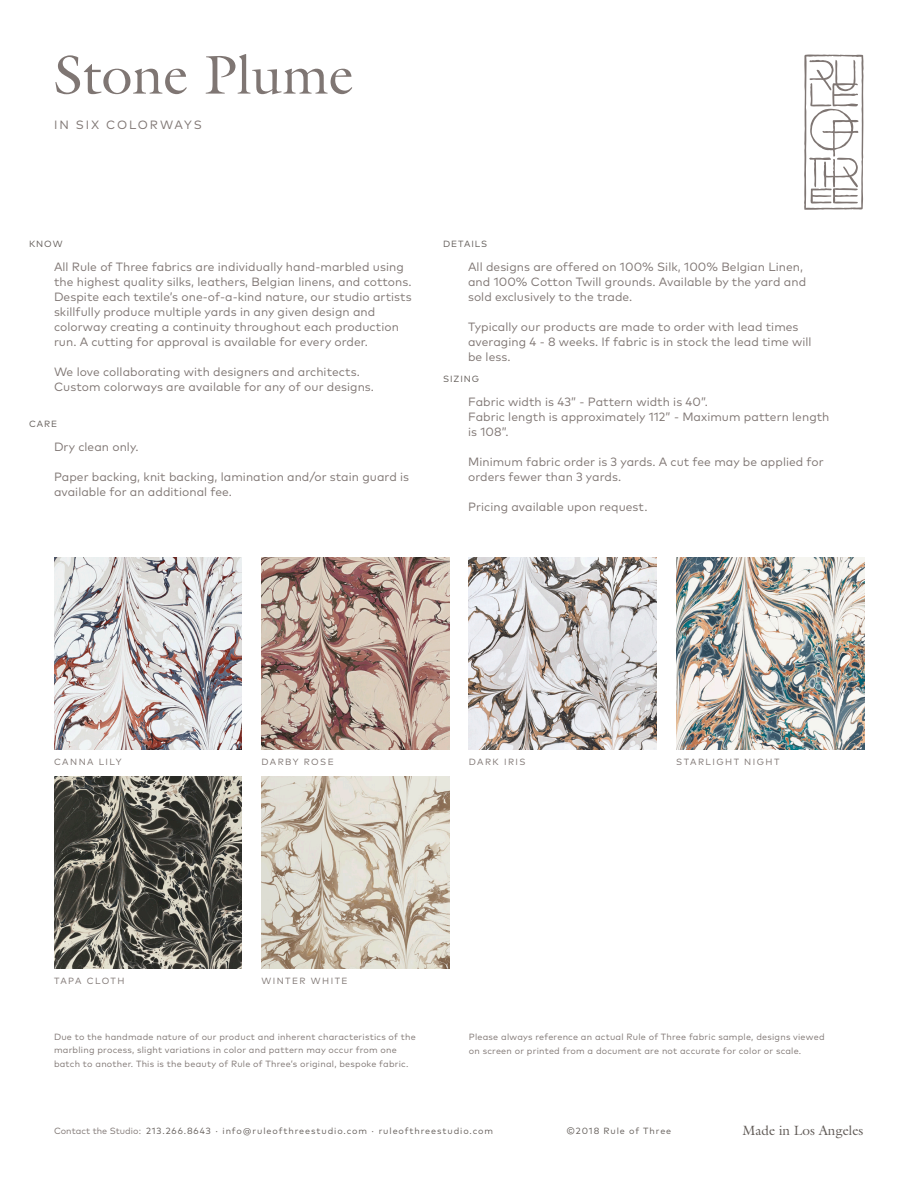
<style>
.page{position:relative;width:918px;height:1188px;background:#fff}
.page>*{position:absolute;margin:0;border:0;box-sizing:border-box;transform-origin:0 0}
.t1{font:55.2px "Galliard Std";color:#7f7673}
.t2{font:13.5px "Galliard Std";color:#635d59}
.t3{font:12px/15px "Mark OT";letter-spacing:.005em;color:#7f7673}
.t4{font:12px "Mark OT";letter-spacing:.16em;color:#7f7673}
.t5{font:9px/13.5px "Mark OT";letter-spacing:.025em;color:#7f7673}
.t6{font:9px "Mark OT";letter-spacing:.1em;color:#635d59}
.t7{font:9px "Mark OT";letter-spacing:.16em;color:#7f7673}
.t8{font:9px "Mark OT";letter-spacing:.14em;color:#7f7673}
.s1{color:#7f7673}
</style>
<div class="page">
<img style="left:54px;top:558px;width:188px;height:191px">
<img style="left:54px;top:777px;width:188px;height:191px">
<img style="left:261px;top:558px;width:188px;height:191px">
<img style="left:261px;top:777px;width:188px;height:191px">
<img style="left:469px;top:558px;width:188px;height:191px">
<img style="left:676px;top:558px;width:188px;height:191px">
<svg style="left:804px;top:55px;width:60px;height:155px"></svg>
<p class="t1" style="left:54px;top:40px;width:302px">Stone Plume</p>
<p class="t4" style="left:54px;top:118px;width:149px">IN SIX COLORWAYS</p>
<p class="t6" style="left:29px;top:238px;width:35px">KNOW</p>
<p class="t3" style="left:54px;top:259px;width:359px">All Rule of Three fabrics are individually hand-marbled using the highest quality silks, leathers, Belgian linens, and cottons.<br>Despite each textile’s one-of-a-kind nature, our studio artists skillfully produce multiple yards in any given design and colorway creating a continuity throughout each production run. A cutting for approval is available for every order.</p>
<p class="t3" style="left:54px;top:364px;width:307px">We love collaborating with designers and architects.</p>
<p class="t3" style="left:54px;top:379px;width:322px">Custom colorways are available for any of our designs.</p>
<p class="t6" style="left:29px;top:418px;width:30px">CARE</p>
<p class="t3" style="left:54px;top:439px;width:86px">Dry clean only.</p>
<p class="t3" style="left:54px;top:469px;width:357px">Paper backing, knit backing, lamination and/or stain guard is available for an additional fee.</p>
<p class="t6" style="left:443px;top:238px;width:46px">DETAILS</p>
<p class="t3" style="left:468px;top:259px;width:336px">All designs are offered on 100% Silk, 100% Belgian Linen,</p>
<p class="t3" style="left:468px;top:274px;width:340px">and 100% Cotton Twill grounds. Available by the yard and</p>
<p class="t3" style="left:468px;top:289px;width:166px">sold exclusively to the trade.</p>
<p class="t3" style="left:468px;top:319px;width:345px">Typically our products are made to order with lead times averaging 4 - 8 weeks. If fabric is in stock the lead time will</p>
<p class="t3" style="left:468px;top:349px;width:44px">be less.</p>
<p class="t3" style="left:468px;top:394px;width:241px">Fabric width is 43” - Pattern width is 40”.</p>
<p class="t3" style="left:468px;top:409px;width:363px">Fabric length is approximately 112” - Maximum pattern length is 108”.</p>
<p class="t3" style="left:468px;top:454px;width:357px">Minimum fabric order is 3 yards. A cut fee may be applied for orders fewer than 3 yards.</p>
<p class="t3" style="left:468px;top:499px;width:181px">Pricing available upon request.</p>
<p class="t6" style="left:443px;top:373px;width:38px">SIZING</p>
<p class="t7" style="left:54px;top:756px;width:69px">CANNA LILY</p>
<p class="t8" style="left:54px;top:975px;width:72px">TAPA CLOTH</p>
<p class="t7" style="left:261px;top:756px;width:74px">DARBY ROSE</p>
<p class="t7" style="left:261px;top:975px;width:88px">WINTER WHITE</p>
<p class="t7" style="left:469px;top:756px;width:58px">DARK IRIS</p>
<p class="t7" style="left:676px;top:756px;width:105px">STARLIGHT NIGHT</p>
<p class="t5" style="left:54px;top:1030px;width:363px">Due to the handmade nature of our product and inherent characteristics of the marbling process, slight variations in color and pattern may occur from one batch to another. This is the beauty of Rule of Three’s original, bespoke fabric.</p>
<p class="t5" style="left:469px;top:1030px;width:357px">Please always reference an actual Rule of Three fabric sample, designs viewed</p>
<p class="t5" style="left:469px;top:1043px;width:334px">on screen or printed from a document are not accurate for color or scale.</p>
<p class="t6" style="left:54px;top:1125px;width:441px"><span class="s1">Contact the Studio:</span> 213.266.8643 · info@ruleofthreestudio.com · ruleofthreestudio.com</p>
<p class="t6" style="left:566px;top:1125px;width:106px">©2018 Rule of Three</p>
<p class="t2" style="left:743px;top:1122px;width:122px">Made in Los Angeles</p>
</div>
